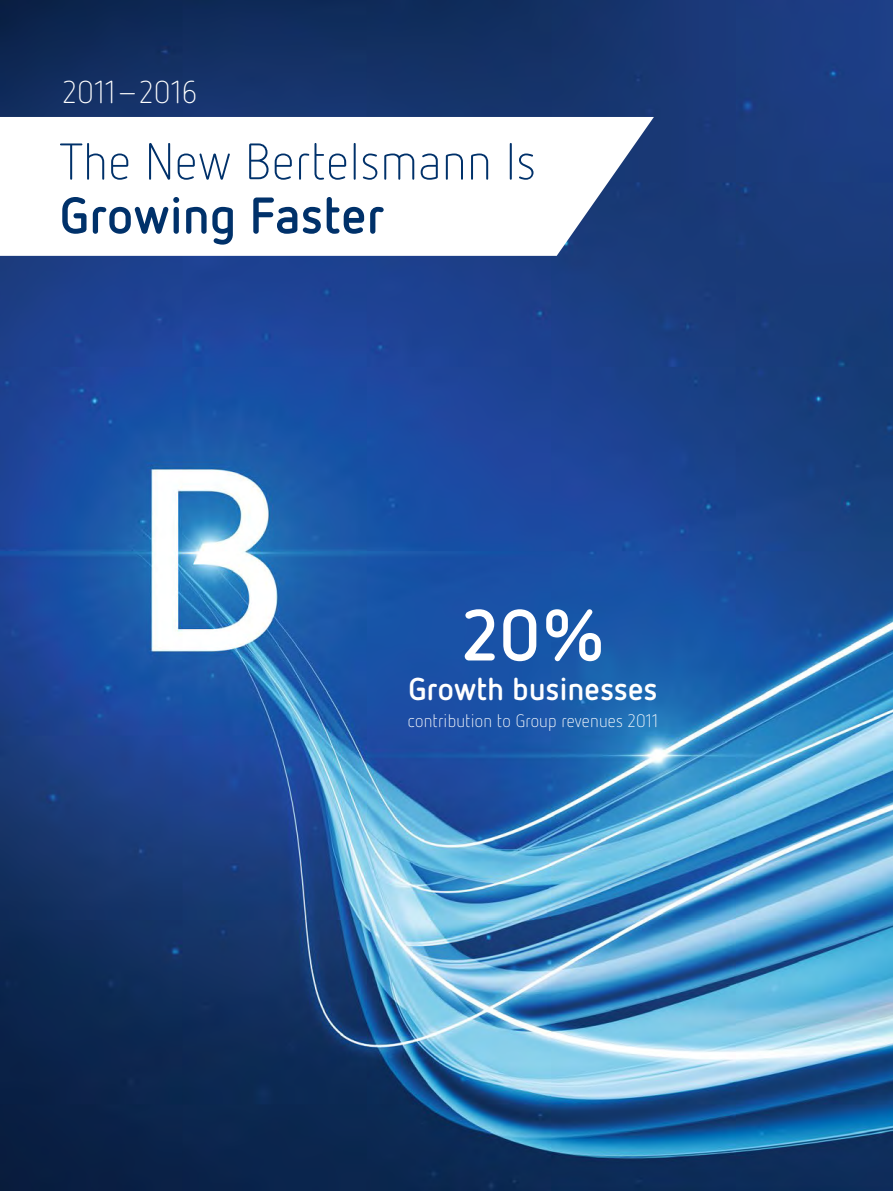
<style>
.page{position:relative;width:893px;height:1191px;background:#fff}
.page>*{position:absolute;margin:0;border:0;box-sizing:border-box;transform-origin:0 0}
.t1{font:700 72px "Netto OT";color:#fff}
.t2{font:300 51px "Netto OT";letter-spacing:.01em;color:#00316a}
.t3{font:700 51px "Netto OT";letter-spacing:.01em;color:#00316a}
.t4{font:700 31.5px "Netto OT";letter-spacing:.01em;color:#fff}
.t5{font:300 31.5px "Netto OT";letter-spacing:.01em;color:#fff}
.t6{font:300 18px "Netto OT";letter-spacing:.01em;color:#fff}
</style>
<div class="page">
<img style="left:0;top:0;width:893px;height:1191px">
<svg style="left:0;top:117px;width:654px;height:139px"></svg>
<h3 class="t5" style="left:63px;top:73px;width:135px">2011–2016</h3>
<h2 class="t2" style="left:60px;top:130px;width:478px">The New Bertelsmann Is</h2>
<h2 class="t3" style="left:60px;top:183px;width:326px">Growing Faster</h2>
<h1 class="t1" style="left:463px;top:590px;width:144px">20%</h1>
<h3 class="t4" style="left:408px;top:668px;width:251px">Growth businesses</h3>
<p class="t6" style="left:408px;top:709px;width:251px">contribution to Group revenues 2011</p>
</div>
